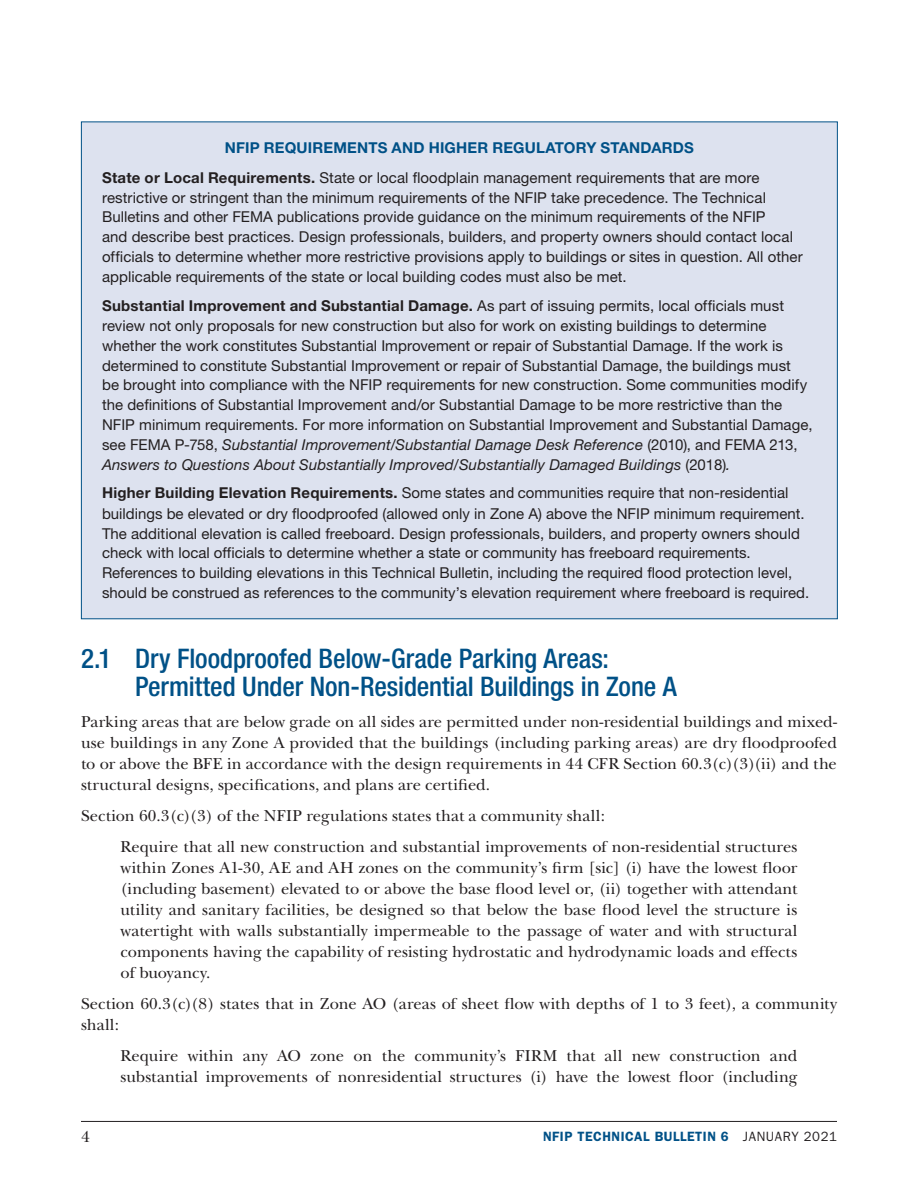
<style>
.page{position:relative;width:918px;height:1188px;background:#fff}
.page>*{position:absolute;margin:0;border:0;box-sizing:border-box;transform-origin:0 0}
.t1{font:500 condensed 27px/28.5px "Helvetica Neue LT Std";letter-spacing:-.005em;color:#005187}
.t2{font:16.5px/21px "New Baskerville";color:#231f20}
.t3{font:15px/19.8px "Helvetica Neue LT Std";letter-spacing:.005em;color:#231f20}
.t4{font:600 13.5px "ITC Franklin Gothic Std";letter-spacing:.04em;color:#005187}
.s1{font-weight:700;color:#005187}
.s2{font-weight:700}
.s3{font-style:italic}
.s4{font-family:"Arial"}
.s5{font-weight:400;color:#231f20}
</style>
<div class="page">
<hr style="left:81px;top:1121px;width:756px;height:1px;background:#231f20">
<div style="left:81px;top:122px;width:756px;height:497px;background:#dde2ef"></div>
<p class="t3" style="left:102px;top:133px;width:659px;line-height:29.4px;text-indent:123px"><span class="s1">NFIP REQUIREMENTS AND HIGHER REGULATORY STANDARDS<br></span><span class="s2">State or Local Requirements.</span> State or local floodplain management requirements that are more</p>
<p class="t3" style="left:102px;top:187px;width:702px">restrictive or stringent than the minimum requirements of the NFIP take precedence. The Technical Bulletins and other FEMA publications provide guidance on the minimum requirements of the NFIP<br>and describe best practices. Design professionals, builders, and property owners should contact local officials to determine whether more restrictive provisions apply to buildings or sites in question. All other applicable requirements of the state or local building codes must also be met.</p>
<p class="t3" style="left:102px;top:296px;width:712px"><span class="s2">Substantial Improvement and Substantial Damage.</span> As part of issuing permits, local officials must review not only proposals for new construction but also for work on existing buildings to determine whether the work constitutes Substantial Improvement or repair of Substantial Damage. If the work is determined to constitute Substantial Improvement or repair of Substantial Damage, the buildings must<br>be brought into compliance with the NFIP requirements for new construction. Some communities modify the definitions of Substantial Improvement and/or Substantial Damage to be more restrictive than the NFIP minimum requirements. For more information on Substantial Improvement and Substantial Damage, see FEMA P-758, <span class="s3">Substantial Improvement/Substantial Damage Desk Reference</span> (2010), and FEMA 213, <span class="s3">Answers to Questions About Substantially Improved/Substantially Damaged Buildings</span> (2018)<span class="s3">.</span></p>
<p class="t3" style="left:102px;top:483px;width:709px"><span class="s2">Higher Building Elevation Requirements.</span> Some <span class="s4">states and</span> communities require that non-residential buildings be elevated or dry floodproofed (allowed only in Zone A) above the NFIP minimum requirement.<br>The additional elevation is called freeboard. Design professionals, builders, and property owners should check with local officials to determine whether a <span class="s4">state or</span> community has freeboard requirements.<br>References to building elevations in this Technical Bulletin, including the required flood protection level, should be construed as references to the community’s elevation requirement where freeboard is required.</p>
<h1 class="t1" style="left:135px;top:644px;width:543px;text-indent:-54px">2.1 Dry Floodproofed Below-Grade Parking Areas:<br>Permitted Under Non-Residential Buildings in Zone A</h1>
<p class="t2" style="left:81px;top:712px;width:758px;text-align:justify">Parking areas that are below grade on all sides are permitted under non-residential buildings and mixed&shy;use buildings in any Zone A provided that the buildings (including parking areas) are dry floodproofed to or above the BFE in accordance with the design requirements in 44 CFR Section 60.3(c)(3)(ii) and the structural designs, specifications, and plans are certified.</p>
<p class="t2" style="left:121px;top:801px;width:678px;line-height:30.9px;text-indent:-40px">Section 60.3(c)(3) of the NFIP regulations states that a community shall:<br>Require that all new construction and substantial improvements of non-residential structures</p>
<p class="t2" style="left:121px;top:857px;width:678px;text-align:justify">within Zones A1-30, AE and AH zones on the community’s firm [sic] (i) have the lowest floor (including basement) elevated to or above the base flood level or, (ii) together with attendant utility and sanitary facilities, be designed so that below the base flood level the structure is watertight with walls substantially impermeable to the passage of water and with structural components having the capability of resisting hydrostatic and hydrodynamic loads and effects of buoyancy.</p>
<p class="t2" style="left:81px;top:993px;width:758px">Section 60.3(c)(8) states that in Zone AO (areas of sheet flow with depths of 1 to 3 feet), a community shall:</p>
<p class="t2" style="left:121px;top:1045px;width:678px">Require within any AO zone on the community’s FIRM that all new construction and substantial improvements of nonresidential structures (i) have the lowest floor (including</p>
<p class="t2" style="left:81px;top:1126px;width:10px">4</p>
<p class="t4" style="left:543px;top:1129px;width:295px">NFIP TECHNICAL BULLETIN 6 <span class="s5">JANUARY 2021</span></p>
</div>
